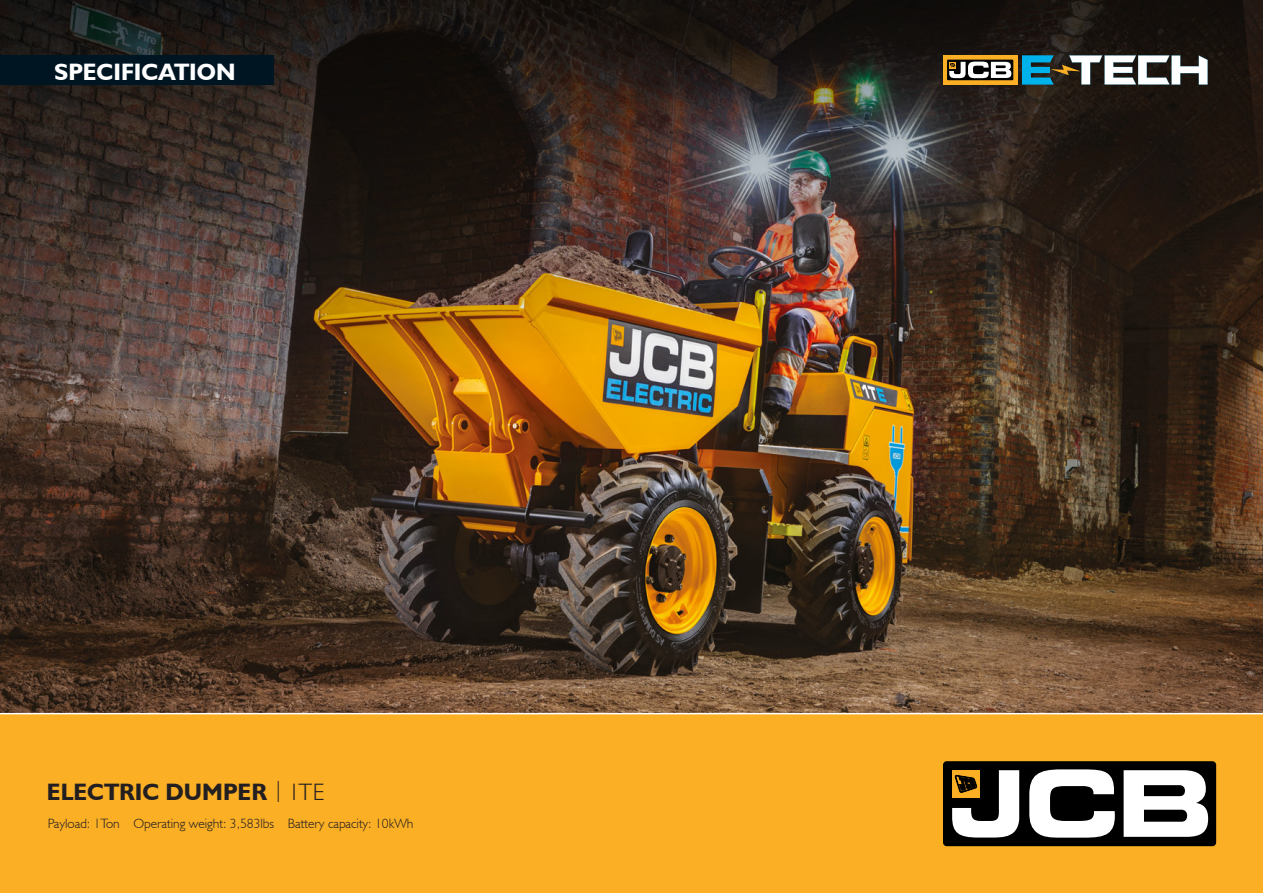
<style>
.page{position:relative;width:1263px;height:893px;background:#fff}
.page>*{position:absolute;margin:0;border:0;box-sizing:border-box;transform-origin:0 0}
.t1{font:700 23.7px "JCB Euro";letter-spacing:.005em;color:#231f20}
.t2{font:700 23.7px "JCB Euro";letter-spacing:.005em;color:#fff}
.t3{font:300 13.5px "JCB Euro";color:#231f20}
.s1{font-weight:300;font-size:21px}
.s2{font-weight:300}
</style>
<div class="page">
<img style="left:0;top:531px;width:1263px;height:181px">
<div style="left:0;top:712px;width:1263px;height:181px;background:#fbaf25"></div>
<div style="left:925px;top:743px;width:309px;height:121px;background:#fbaf25"></div>
<div style="left:943px;top:761px;width:273px;height:85px;background:#000;border-radius:4px"></div>
<svg style="left:1029px;top:769px;width:86px;height:69px"></svg>
<svg style="left:1123px;top:770px;width:85px;height:67px"></svg>
<svg style="left:952px;top:770px;width:67px;height:67px"></svg>
<img style="left:0;top:0;width:1263px;height:531px">
<svg style="left:1022px;top:55px;width:186px;height:30px"></svg>
<svg style="left:943px;top:55px;width:75px;height:30px"></svg>
<svg style="left:947px;top:60px;width:66px;height:20px"></svg>
<svg style="left:949px;top:62px;width:62px;height:16px"></svg>
<div style="left:0;top:55px;width:273px;height:30px;background:#001522"></div>
<p class="t2" style="left:54px;top:58px;width:183px">SPECIFICATION</p>
<p class="t1" style="left:47px;top:777px;width:279px">ELECTRIC DUMPER <span class="s1">|</span> <span class="s2">1TE</span></p>
<p class="t3" style="left:48px;top:815px;width:367px">Payload: 1Ton Operating weight: 3,583lbs Battery capacity: 10kWh</p>
</div>
